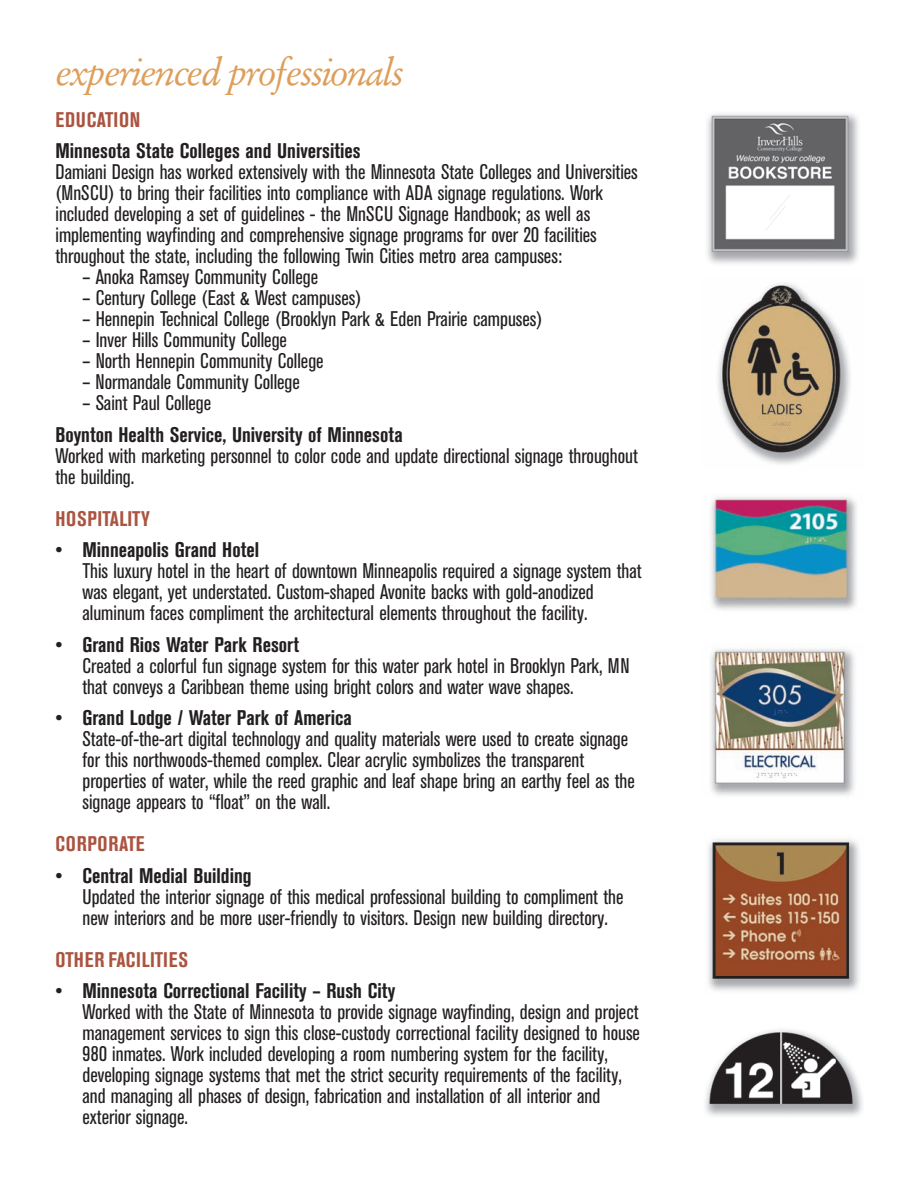
<style>
.page{position:relative;width:918px;height:1188px;background:#fff}
.page>*{position:absolute;margin:0;border:0;box-sizing:border-box;transform-origin:0 0}
.t1{font:italic 37.5px "Stempel Garamond";letter-spacing:-.05em;color:#de9e5a}
.t2{font:condensed 21px/21px "Akzidenz Grotesk BE";color:#231f20}
.t3{font:700 condensed 21px "Akzidenz Grotesk BE";color:#231f20}
.t4{font:700 condensed 21px "Akzidenz Grotesk BE";letter-spacing:.02em;color:#ab5440}
</style>
<div class="page">
<img style="left:708px;top:838px;width:152px;height:153px">
<img style="left:710px;top:648px;width:145px;height:148px">
<img style="left:711px;top:496px;width:146px;height:114px">
<img style="left:718px;top:282px;width:132px;height:183px">
<img style="left:705px;top:1030px;width:158px;height:86px">
<img style="left:707px;top:113px;width:152px;height:151px">
<h1 class="t1" style="left:56px;top:55px;width:350px">experienced professionals</h1>
<p class="t4" style="left:56px;top:112px;width:86px">EDUCATION</p>
<p class="t3" style="left:56px;top:143px;width:307px">Minnesota State Colleges and Universities</p>
<p class="t2" style="left:56px;top:163px;width:584px">Damiani Design has worked extensively with the Minnesota State Colleges and Universities (MnSCU) to bring their facilities into compliance with ADA signage regulations. Work included developing a set of guidelines - the MnSCU Signage Handbook; as well as implementing wayfinding and comprehensive signage programs for over 20 facilities throughout the state, including the following Twin Cities metro area campuses:</p>
<p class="t2" style="left:82px;top:268px;width:237px">– Anoka Ramsey Community College</p>
<p class="t2" style="left:82px;top:289px;width:280px">– Century College (East &amp; West campuses)</p>
<p class="t2" style="left:82px;top:310px;width:462px">– Hennepin Technical College (Brooklyn Park &amp; Eden Prairie campuses)</p>
<p class="t2" style="left:82px;top:331px;width:206px">– Inver Hills Community College</p>
<p class="t2" style="left:82px;top:352px;width:243px">– North Hennepin Community College</p>
<p class="t2" style="left:82px;top:373px;width:219px">– Normandale Community College</p>
<p class="t2" style="left:82px;top:394px;width:130px">– Saint Paul College</p>
<p class="t3" style="left:56px;top:427px;width:349px">Boynton Health Service, University of Minnesota</p>
<p class="t2" style="left:56px;top:446px;width:584px">Worked with marketing personnel to color code and update directional signage throughout the building.</p>
<p class="t4" style="left:56px;top:511px;width:96px">HOSPITALITY</p>
<p class="t3" style="left:56px;top:542px;width:205px">• Minneapolis Grand Hotel</p>
<p class="t2" style="left:82px;top:562px;width:561px">This luxury hotel in the heart of downtown Minneapolis required a signage system that was elegant, yet understated. Custom-shaped Avonite backs with gold-anodized aluminum faces compliment the architectural elements throughout the facility.</p>
<p class="t3" style="left:56px;top:637px;width:245px">• Grand Rios Water Park Resort</p>
<p class="t2" style="left:82px;top:656px;width:549px">Created a colorful fun signage system for this water park hotel in Brooklyn Park, MN that conveys a Caribbean theme using bright colors and water wave shapes.</p>
<p class="t3" style="left:56px;top:710px;width:298px">• Grand Lodge / Water Park of America</p>
<p class="t2" style="left:82px;top:730px;width:554px">State-of-the-art digital technology and quality materials were used to create signage for this northwoods-themed complex. Clear acrylic symbolizes the transparent properties of water, while the reed graphic and leaf shape bring an earthy feel as the signage appears to “float” on the wall.</p>
<p class="t4" style="left:56px;top:836px;width:90px">CORPORATE</p>
<p class="t3" style="left:56px;top:868px;width:198px">• Central Medial Building</p>
<p class="t2" style="left:82px;top:887px;width:543px">Updated the interior signage of this medical professional building to compliment the new interiors and be more user-friendly to visitors. Design new building directory.</p>
<p class="t4" style="left:56px;top:952px;width:134px">OTHER FACILITIES</p>
<p class="t3" style="left:56px;top:983px;width:341px">• Minnesota Correctional Facility – Rush City</p>
<p class="t2" style="left:82px;top:1003px;width:559px">Worked with the State of Minnesota to provide signage wayfinding, design and project management services to sign this close-custody correctional facility designed to house 980 inmates. Work included developing a room numbering system for the facility, developing signage systems that met the strict security requirements of the facility, and managing all phases of design, fabrication and installation of all interior and exterior signage.</p>
</div>
